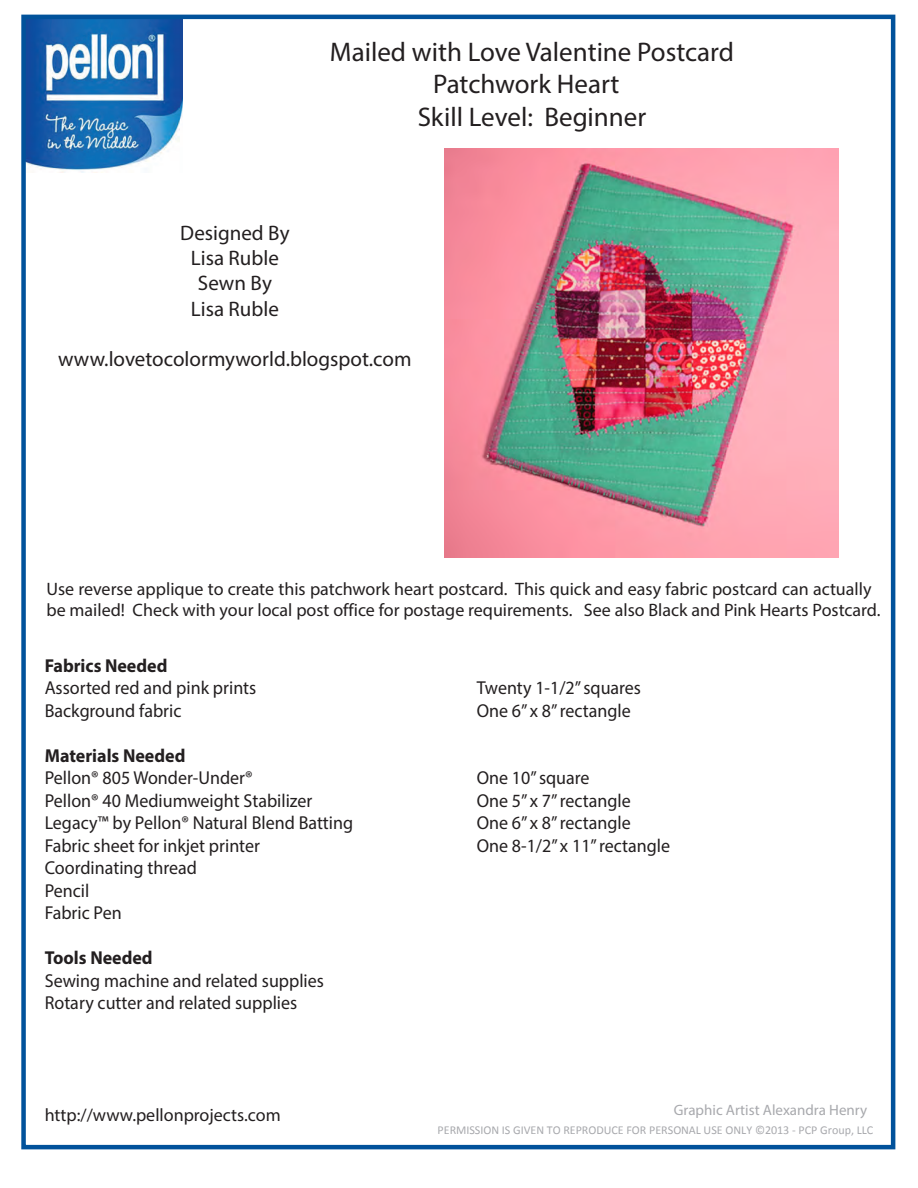
<style>
.page{position:relative;width:918px;height:1188px;background:#fff}
.page>*{position:absolute;margin:0;border:0;box-sizing:border-box;transform-origin:0 0}
.t1{font:27px/32.4px "Myriad Pro";color:#231f20;text-align:center}
.t2{font:21px/25.2px "Myriad Pro";color:#231f20;text-align:center}
.t3{font:18.75px/22.5px "Myriad Pro";color:#231f20;scale:.96 1}
.t4{font:18px/21.6px "Myriad Pro";color:#231f20}
.t5{font:15px "Myriad Pro";color:#a8a9ad}
.t6{font:12px "Calibri";color:#a8a9ad}
.s1{font-weight:700}
</style>
<div class="page">
<img style="left:26px;top:20px;width:157px;height:153px">
<div style="left:21px;top:15px;width:874px;height:1134px;border:4px solid #01529b"></div>
<img style="left:444px;top:149px;width:395px;height:409px">
<p class="t1" style="left:330px;top:35px;width:406px">Mailed with Love Valentine Postcard<br>Patchwork Heart<br>Skill Level: Beginner</p>
<p class="t2" style="left:180px;top:220px;width:111px">Designed By<br>Lisa Ruble<br>Sewn By<br>Lisa Ruble</p>
<p class="t2" style="left:58px;top:346px;width:355px">www.lovetocolormyworld.blogspot.com</p>
<p class="t4" style="left:46px;top:578px;width:836px">Use reverse applique to create this patchwork heart postcard. This quick and easy fabric postcard can actually be mailed! Check with your local post office for postage requirements. See also Black and Pink Hearts Postcard.</p>
<p class="t3" style="left:45px;top:654px;width:222px"><span class="s1">Fabrics Needed<br></span>Assorted red and pink prints</p>
<p class="t3" style="left:477px;top:677px;width:173px">Twenty 1-1/2” squares</p>
<p class="t3" style="left:45px;top:699px;width:144px">Background fabric</p>
<p class="t3" style="left:477px;top:699px;width:162px">One 6” x 8” rectangle</p>
<p class="t3" style="left:45px;top:744px;width:218px"><span class="s1">Materials Needed<br></span>Pellon® 805 Wonder-Under®</p>
<p class="t3" style="left:477px;top:767px;width:119px">One 10” square</p>
<p class="t3" style="left:45px;top:789px;width:280px">Pellon® 40 Mediumweight Stabilizer</p>
<p class="t3" style="left:477px;top:789px;width:162px">One 5” x 7” rectangle</p>
<p class="t3" style="left:45px;top:811px;width:323px">Legacy™ by Pellon® Natural Blend Batting</p>
<p class="t3" style="left:477px;top:811px;width:162px">One 6” x 8” rectangle</p>
<p class="t3" style="left:45px;top:834px;width:226px">Fabric sheet for inkjet printer</p>
<p class="t3" style="left:477px;top:834px;width:203px">One 8-1/2” x 11” rectangle</p>
<p class="t3" style="left:45px;top:856px;width:160px">Coordinating thread<br>Pencil<br>Fabric Pen</p>
<p class="t3" style="left:45px;top:946px;width:292px"><span class="s1">Tools Needed<br></span>Sewing machine and related supplies<br>Rotary cutter and related supplies</p>
<p class="t4" style="left:45px;top:1104px;width:237px">http://www.pellonprojects.com</p>
<p class="t5" style="left:674px;top:1100px;width:195px">Graphic Artist Alexandra Henry</p>
<p class="t6" style="left:437px;top:1123px;width:437px">PERMISSION IS GIVEN TO REPRODUCE FOR PERSONAL USE ONLY ©2013 - PCP Group, LLC</p>
</div>
